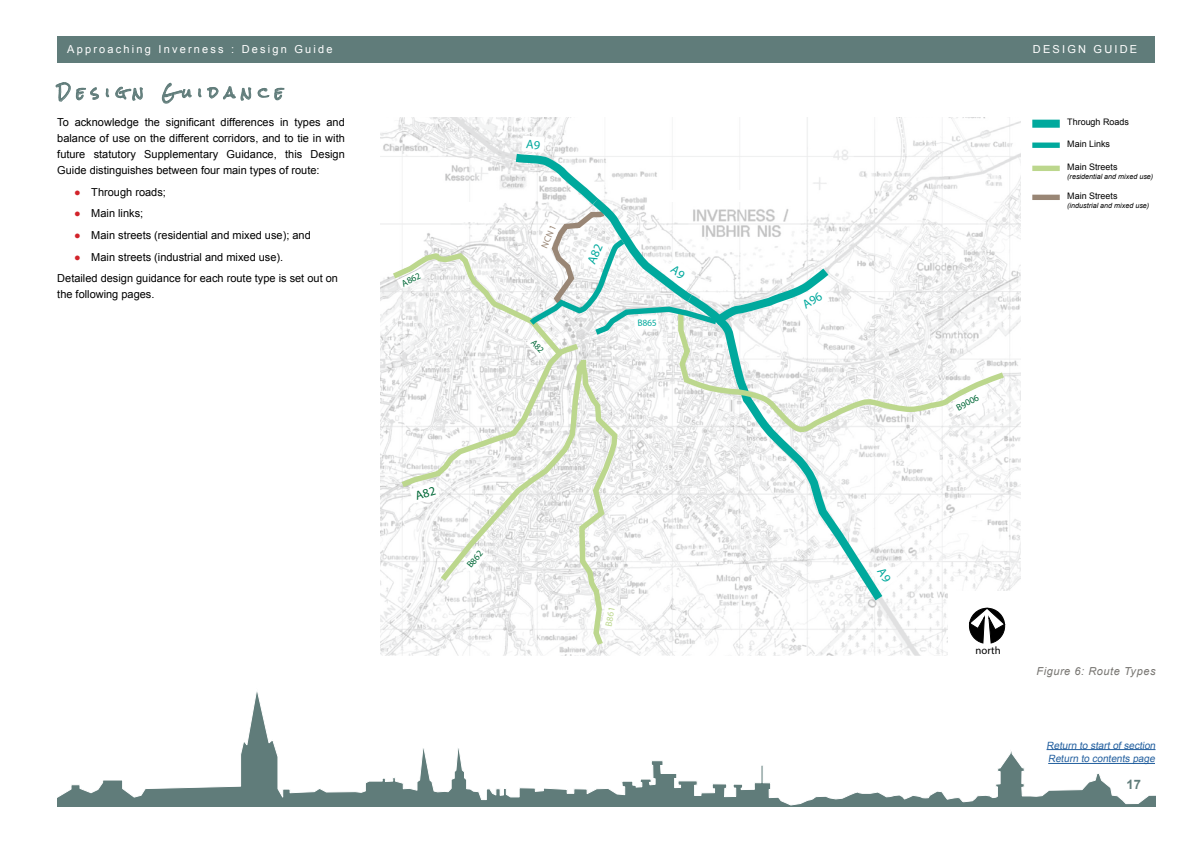
<style>
.page{position:relative;width:1191px;height:842px;background:#fff}
.page>*{position:absolute;margin:0;border:0;box-sizing:border-box;transform-origin:0 0}
.t1{font:15px "Rock Salt";letter-spacing:.445em;color:#607c7a;scale:.95 1}
.t2{font:700 13px "Arial";color:#607c7a}
.t3{font:11px/16px "Arial";color:#000;text-align:justify}
.t4{font:11px "Arial";letter-spacing:.2em;color:#fff}
.t5{font:italic 11px "Arial";letter-spacing:.05em;color:#777571}
.t6{font:10.8px "Myriad Pro";color:#000}
.t7{font:10px "Arial";color:#215e9e}
.t8{font:9.3px "Myriad Pro";color:#006837}
.t9{font:9.3px "Myriad Pro";color:#00a99d}
.t10{font:9.3px "Myriad Pro";color:#998675}
.t11{font:9.3px "Myriad Pro";color:#bcd78d}
.t12{font:9px "Arial";color:#000}
.t13{font:italic 7.2px "Arial";color:#000}
.s1{color:#d2232a}
</style>
<div class="page">
<div style="left:58px;top:36px;width:1097px;height:27px;background:#607c7a"></div>
<svg style="left:57px;top:691px;width:1099px;height:115px"></svg>
<img style="left:380px;top:118px;width:640px;height:538px">
<svg style="left:837px;top:287px;width:53px;height:322px"></svg>
<svg style="left:837px;top:309px;width:171px;height:127px"></svg>
<div style="left:948px;top:591px;width:72px;height:65px;background:#fff"></div>
<svg style="left:969px;top:608px;width:36px;height:35px"></svg>
<div style="left:1032px;top:120px;width:27px;height:8px;background:#00a99d"></div>
<div style="left:1032px;top:143px;width:27px;height:5px;background:#00a99d"></div>
<div style="left:1032px;top:166px;width:27px;height:5px;background:#bcd78d"></div>
<div style="left:1032px;top:195px;width:27px;height:5px;background:#998675"></div>
<svg style="left:951px;top:389px;width:33px;height:27px"></svg>
<svg style="left:55px;top:82px;width:88px;height:20px"></svg>
<svg style="left:161px;top:82px;width:124px;height:22px"></svg>
<hr style="left:1048px;top:763px;width:107px;height:1px;background:#215e9e">
<hr style="left:1046px;top:749px;width:109px;height:1px;background:#215e9e">
<svg style="left:870px;top:560px;width:28px;height:29px"></svg>
<svg style="left:387px;top:135px;width:450px;height:516px"></svg>
<p class="t4" style="left:67px;top:41px;width:267px">Approaching Inverness : Design Guide</p>
<p class="t4" style="left:1033px;top:41px;width:106px">DESIGN GUIDE</p>
<h1 class="t1" style="left:57px;top:84px;width:239px">Design Guidance</h1>
<p class="t3" style="left:57px;top:114px;width:289px">To acknowledge the significant differences in types and balance of use on the different corridors, and to tie in with future statutory Supplementary Guidance, this Design Guide distinguishes between four main types of route:</p>
<p class="t3" style="left:74px;top:184px;width:93px"><span class="s1">●</span> Through roads;</p>
<p class="t3" style="left:74px;top:206px;width:70px"><span class="s1">●</span> Main links;</p>
<p class="t3" style="left:74px;top:227px;width:238px"><span class="s1">●</span> Main streets (residential and mixed use); and</p>
<p class="t3" style="left:57px;top:246px;width:282px;line-height:21.7px;text-indent:17px"><span class="s1">●</span> Main streets (industrial and mixed use).<br>Detailed design guidance for each route type is set out on</p>
<p class="t3" style="left:57px;top:287px;width:99px">the following pages.</p>
<p class="t8" style="left:400px;top:279px;width:21px;rotate:-26deg">A862</p>
<p class="t10" style="left:538px;top:245px;width:26px;rotate:-66deg">NCN 1</p>
<p class="t9" style="left:637px;top:318px;width:21px;rotate:-4deg">B865</p>
<p class="t8" style="left:464px;top:563px;width:21px;rotate:-51deg">B862</p>
<p class="t11" style="left:603px;top:625px;width:21px;rotate:-79deg">B861</p>
<p class="t8" style="left:954px;top:403px;width:26px;rotate:-29deg">B9006</p>
<p class="t12" style="left:1067px;top:116px;width:63px">Through Roads</p>
<p class="t12" style="left:1067px;top:138px;width:44px">Main Links</p>
<p class="t12" style="left:1067px;top:161px;width:52px">Main Streets</p>
<p class="t13" style="left:1067px;top:172px;width:88px">(residential and mixed use)</p>
<p class="t12" style="left:1067px;top:190px;width:52px">Main Streets</p>
<p class="t13" style="left:1067px;top:201px;width:84px">(industrial and mixed use)</p>
<p class="t6" style="left:975px;top:643px;width:27px">north</p>
<p class="t5" style="left:1036px;top:663px;width:121px">Figure 6: Route Types</p>
<p class="t7" style="left:1046px;top:738px;width:112px">Return to start of section</p>
<p class="t7" style="left:1048px;top:752px;width:110px">Return to contents page</p>
<p class="t2" style="left:1126px;top:775px;width:16px">17</p>
</div>
